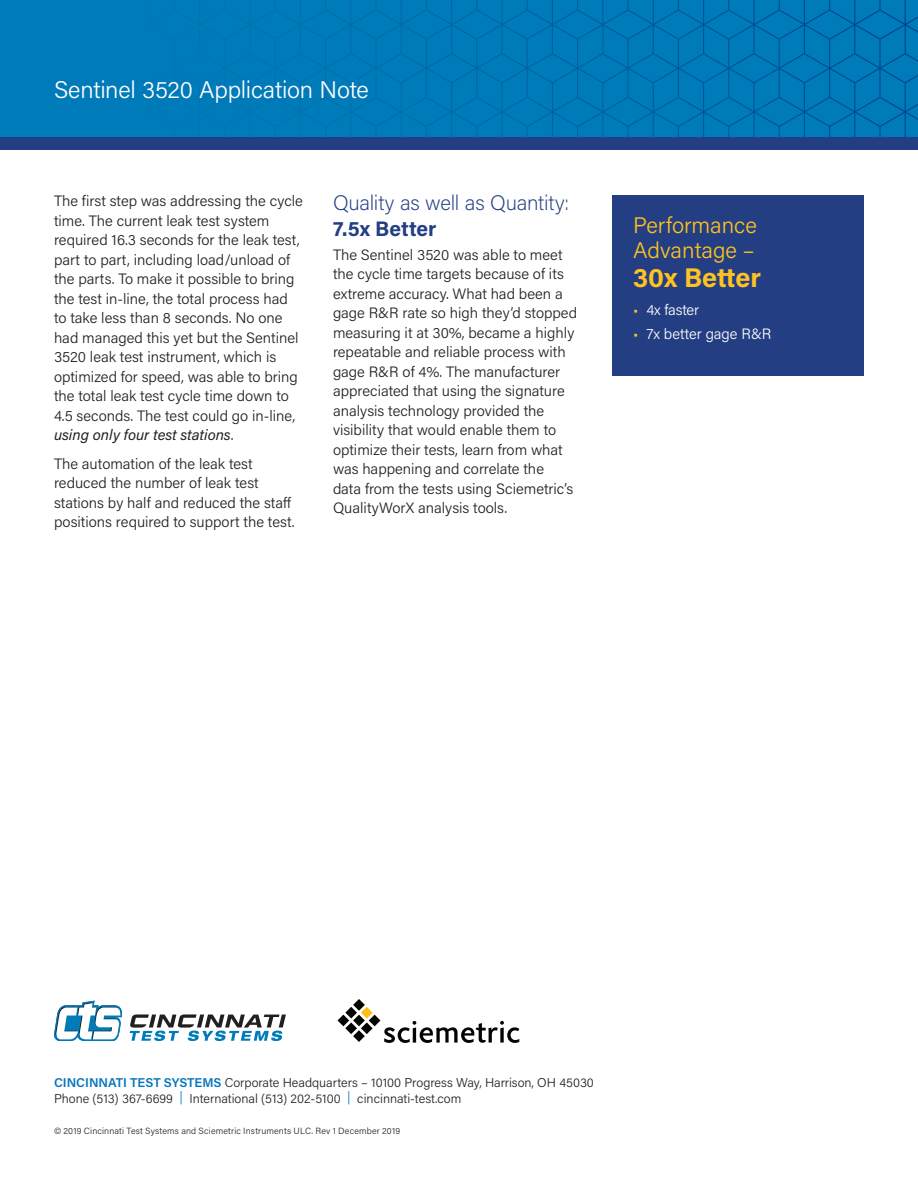
<style>
.page{position:relative;width:918px;height:1188px;background:#fff}
.page>*{position:absolute;margin:0;border:0;box-sizing:border-box;transform-origin:0 0}
.Sidebar_Heading{font:700 27px "Acumin Pro";color:#fec221}
.t1{font:300 24px "Acumin Pro";letter-spacing:-.01em;color:#fff}
.Sidebar_Heading-2{font:300 22.5px/25.5px "Acumin Pro";color:#fec221}
.Heading{font:200 21px/25.5px "Acumin Pro";letter-spacing:-.01em;color:#233e83}
.t2{font:300 21px "Myriad Pro";letter-spacing:-.01em;color:#fff}
.Body{font:300 15px/19.5px "Acumin Pro";color:#231f20}
.t3{font:300 15px "Acumin Pro";letter-spacing:-.005em;color:#fff}
.t4{font:300 12.75px/16.2px "Acumin Pro";color:#231f20}
.t5{font:300 9px "Acumin Pro";letter-spacing:.02em;color:#231f20}
.s1{font-weight:400;font-style:italic}
.s2{font-weight:700}
.s3{color:#fec221}
.s4{font-weight:600;color:#0575bd}
.s5{color:#0575bd}
</style>
<div class="page">
<div style="left:0;top:0;width:918px;height:144px;background:#007bb9"></div>
<svg style="left:274px;top:0;width:644px;height:137px"></svg>
<div style="left:0;top:137px;width:918px;height:13px;background:#233e83"></div>
<svg style="left:130px;top:1014px;width:156px;height:27px"></svg>
<svg style="left:54px;top:1001px;width:68px;height:40px"></svg>
<svg style="left:337px;top:999px;width:182px;height:44px"></svg>
<div style="left:612px;top:195px;width:252px;height:180px;background:#233e83"></div>
<p class="t1" style="left:54px;top:73px;width:316px">Sentinel 3520 Application Note</p>
<h3 class="t2" style="left:54px;top:87px;width:92px">Case Study</h3>
<p class="Body" style="left:54px;top:190px;width:250px">The first step was addressing the cycle time. The current leak test system required 16.3 seconds for the leak test, part to part, including load/unload of the parts. To make it possible to bring the test in-line, the total process had to take less than 8 seconds. No one had managed this yet but the Sentinel 3520 leak test instrument, which is optimized for speed, was able to bring the total leak test cycle time down to 4.5 seconds. The test could go in-line, <span class="s1">using only four test stations</span>.</p>
<p class="Body" style="left:54px;top:453px;width:242px">The automation of the leak test reduced the number of leak test stations by half and reduced the staff positions required to support the test.</p>
<p class="Heading" style="left:333px;top:190px;width:238px">Quality as well as Quantity:<br><span class="s2">7.5x Better</span></p>
<p class="Body" style="left:333px;top:244px;width:246px">The Sentinel 3520 was able to meet the cycle time targets because of its extreme accuracy. What had been a gage R&amp;R rate so high they’d stopped measuring it at 30%, became a highly repeatable and reliable process with gage R&amp;R of 4%. The manufacturer appreciated that using the signature analysis technology provided the visibility that would enable them to optimize their tests, learn from what was happening and correlate the<br>data from the tests using Sciemetric’s QualityWorX analysis tools.</p>
<p class="Sidebar_Heading-2" style="left:633px;top:211px;width:126px">Performance<br>Advantage –</p>
<p class="Sidebar_Heading" style="left:633px;top:258px;width:130px">30x Better</p>
<p class="t3" style="left:633px;top:299px;width:68px"><span class="s3">•</span> 4x faster</p>
<p class="t3" style="left:633px;top:323px;width:140px"><span class="s3">•</span> 7x better gage R&amp;R</p>
<p class="t4" style="left:54px;top:1074px;width:541px"><span class="s4">CINCINNATI TEST SYSTEMS</span> Corporate Headquarters – 10100 Progress Way, Harrison, OH 45030<br>Phone (513) 367-6699 <span class="s5">|</span> International (513) 202-5100 <span class="s5">|</span> cincinnati-test.com</p>
<p class="t5" style="left:54px;top:1124px;width:348px">© 2019 Cincinnati Test Systems and Sciemetric Instruments ULC. Rev 1 December 2019</p>
</div>
